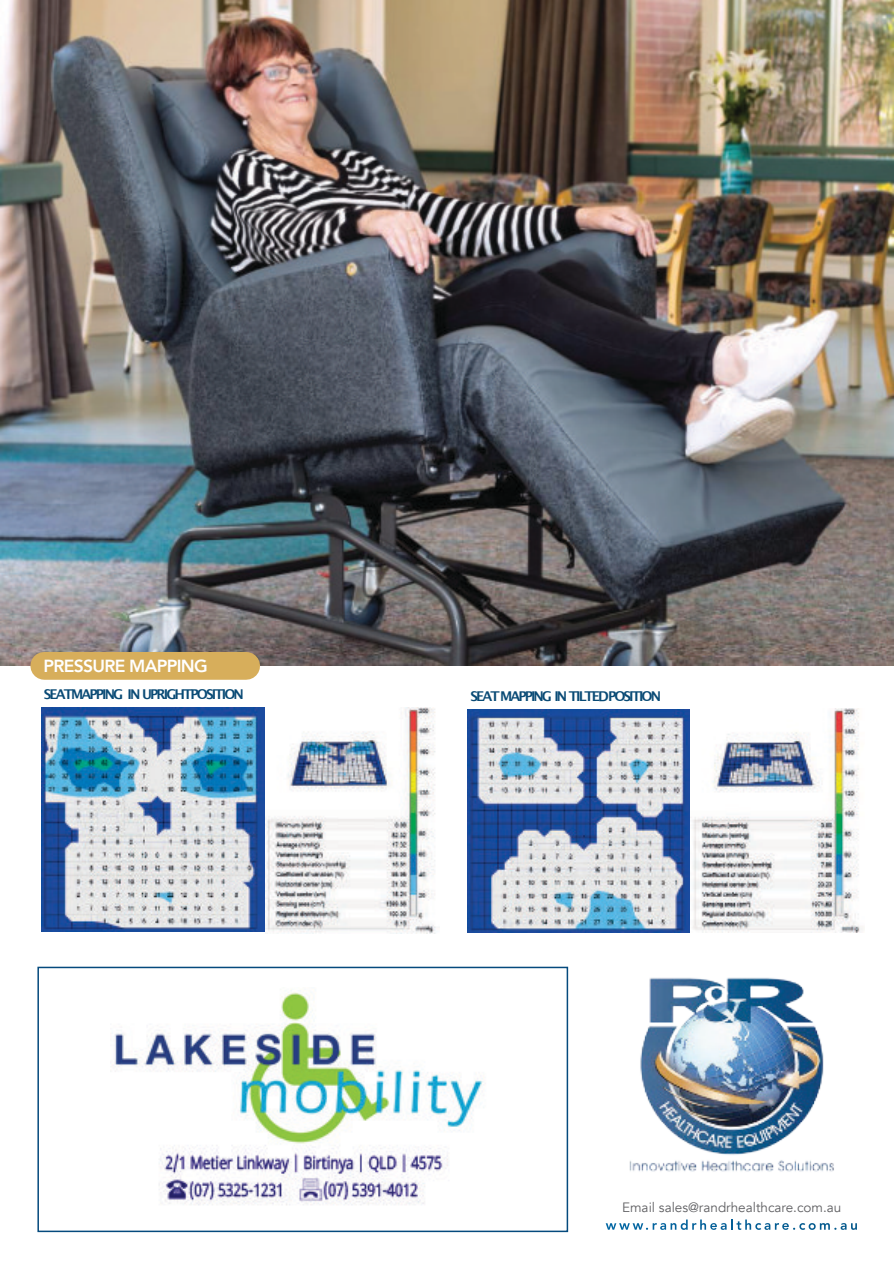
<style>
.page{position:relative;width:894px;height:1264px;background:#fff}
.page>*{position:absolute;margin:0;border:0;box-sizing:border-box;transform-origin:0 0}
.t1{font:800 17.55px "Avenir";letter-spacing:-.04em;color:#fff}
.t2{font:700 13.5px "Lucida Grande";letter-spacing:-.145em;color:#094a75}
.t3{font:13.5px "Avenir";color:#5f5f62}
</style>
<div class="page">
<img style="left:0;top:0;width:893px;height:666px">
<div style="left:44px;top:652px;width:202px;height:28px;background:#d7ae5b"></div>
<svg style="left:605px;top:1219px;width:251px;height:11px"></svg>
<img style="left:41px;top:708px;width:223px;height:223px">
<img style="left:265px;top:707px;width:171px;height:226px">
<img style="left:467px;top:709px;width:396px;height:224px">
<img style="left:629px;top:977px;width:205px;height:195px">
<div style="left:37px;top:967px;width:531px;height:265px;border:2px solid #054a7d"></div>
<img style="left:110px;top:989px;width:374px;height:216px">
<p class="t1" style="left:43px;top:654px;width:166px">PRESSURE MAPPING</p>
<p class="t2" style="left:44px;top:689px;width:202px">SEATMAPPING IN UPRIGHTPOSITION</p>
<p class="t2" style="left:470px;top:690px;width:192px">SEAT MAPPING IN TILTEDPOSITION</p>
<p class="t3" style="left:622px;top:1198px;width:221px">Email sales@randrhealthcare.com.au</p>
</div>
